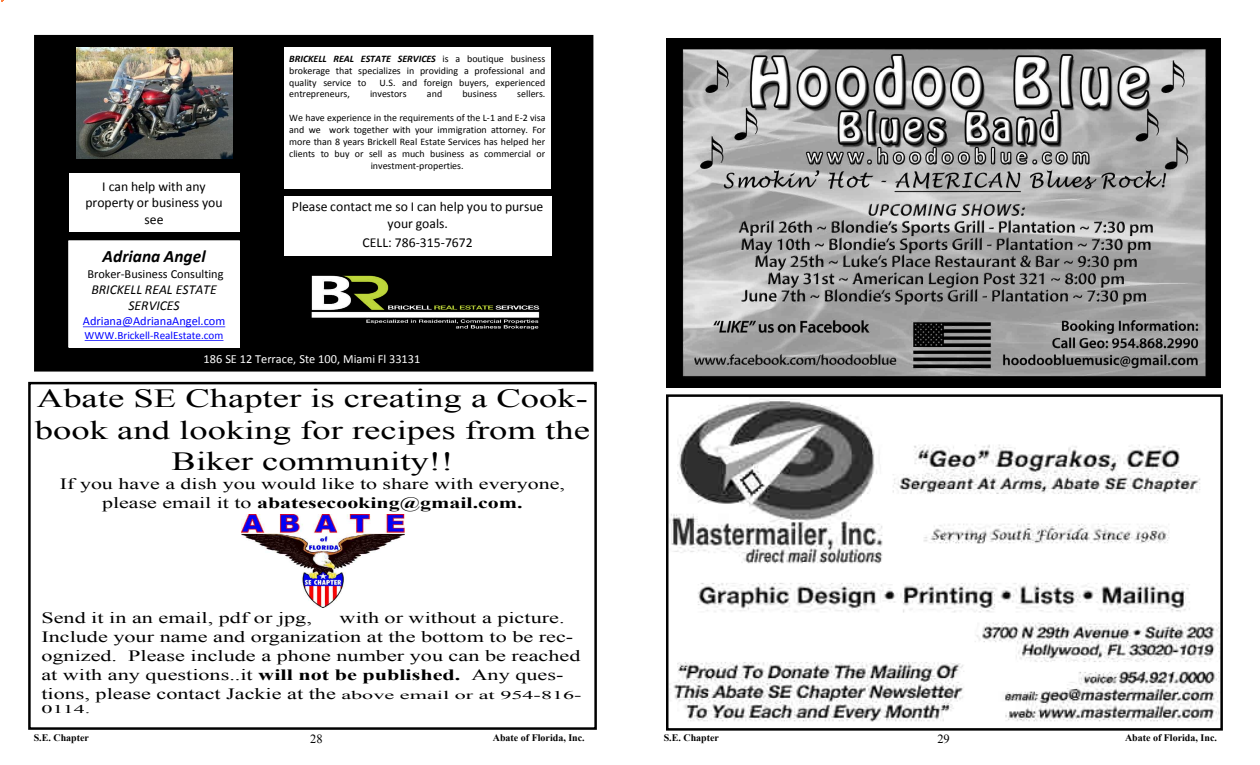
<style>
.page{position:relative;width:1260px;height:765px;background:#fff}
.page>*{position:absolute;margin:0;border:0;box-sizing:border-box;transform-origin:0 0}
.t1{font:26.25px/31.5px "Times New Roman";color:#000;text-align:center;scale:1.4 1}
.t2{font:italic 700 17.38px "Calibri";color:#000}
.t3{font:15.75px/18.9px "Times New Roman";color:#000;scale:1.41 1}
.t4{font:15.75px/18.9px "Times New Roman";color:#000;text-align:center;scale:1.4 1}
.t5{font:13.75px "Calibri";color:#000}
.t6{font:13.62px "Calibri";color:#000}
.t7{font:italic 13.62px/16.4px "Calibri";color:#000;text-align:center}
.t8{font:12.5px "Times New Roman";color:#000}
.t9{font:12.38px "Calibri";color:#fff}
.t10{font:12.38px "Calibri";color:#000}
.t11{font:12.38px "Calibri";color:#00f}
.t12{font:11.75px "Times New Roman";color:#000;scale:1.88 1}
.t13{font:11.12px "Calibri";color:#00f}
.t14{font:10px/11.9px "Calibri";letter-spacing:-.005em;color:#000;text-align:justify}
.t15{font:700 10px "Times New Roman";color:#000}
.s1{font-weight:700;font-style:italic}
.s2{font-weight:700}
.s3{font-size:11.75px}
</style>
<div class="page">
<img style="left:669px;top:399px;width:551px;height:323px">
<div style="left:666px;top:394px;width:557px;height:337px;border:2px solid #000"></div>
<img style="left:241px;top:514px;width:164px;height:93px">
<div style="left:35px;top:36px;width:557px;height:334px;background:#000"></div>
<div style="left:284px;top:47px;width:266px;height:141px;background:#fff"></div>
<div style="left:284px;top:196px;width:267px;height:59px;background:#fff"></div>
<div style="left:69px;top:174px;width:170px;height:58px;background:#fff"></div>
<img style="left:299px;top:255px;width:252px;height:75px">
<img style="left:76px;top:47px;width:156px;height:112px">
<div style="left:69px;top:241px;width:170px;height:106px;background:#fff"></div>
<div style="left:68px;top:240px;width:172px;height:108px;border:1px solid #fff"></div>
<svg style="left:83px;top:326px;width:142px;height:1px"></svg>
<svg style="left:85px;top:340px;width:139px;height:1px"></svg>
<div style="left:34px;top:35px;width:559px;height:337px;border:2px solid #000"></div>
<div style="left:28px;top:382px;width:569px;height:348px;border:2px solid #000"></div>
<img style="left:667px;top:38px;width:553px;height:349px">
<p class="t14" style="left:289px;top:53px;width:258px"><span class="s1">BRICKELL REAL ESTATE SERVICES</span> is a boutique business brokerage that specializes in providing a professional and quality service to</p>
<p class="t14" style="left:380px;top:76px;width:167px">U.S. and foreign buyers, experienced</p>
<p class="t14" style="left:289px;top:88px;width:62px">entrepreneurs,</p>
<p class="t14" style="left:370px;top:88px;width:38px">investors</p>
<p class="t14" style="left:427px;top:88px;width:17px">and</p>
<p class="t14" style="left:462px;top:88px;width:36px">business</p>
<p class="t14" style="left:517px;top:88px;width:30px">sellers.</p>
<p class="t14" style="left:289px;top:112px;width:258px;text-align:center">We have experience in the requirements of the L-1 and E-2 visa and we work together with your immigration attorney. For more than 8 years Brickell Real Estate Services has helped her clients to buy or sell as much business as commercial or investment-properties.</p>
<h3 class="t6" style="left:292px;top:198px;width:253px">Please contact me so I can help you to pursue</h3>
<h3 class="t5" style="left:388px;top:214px;width:62px">your goals.</h3>
<h3 class="t6" style="left:363px;top:234px;width:112px">CELL: 786-315-7672</h3>
<h3 class="t6" style="left:102px;top:178px;width:105px">I can help with any</h3>
<h3 class="t5" style="left:85px;top:194px;width:139px">property or business you</h3>
<h3 class="t6" style="left:145px;top:210px;width:20px">see</h3>
<h2 class="t2" style="left:103px;top:245px;width:104px">Adriana Angel</h2>
<p class="t10" style="left:87px;top:266px;width:138px">Broker-Business Consulting</p>
<h3 class="t7" style="left:91px;top:281px;width:127px">BRICKELL REAL ESTATE<br>SERVICES</h3>
<p class="t11" style="left:83px;top:313px;width:144px">Adriana@AdrianaAngel.com</p>
<p class="t13" style="left:85px;top:328px;width:140px">WWW.Brickell-RealEstate.com</p>
<p class="t9" style="left:204px;top:351px;width:218px">186 SE 12 Terrace, Ste 100, Miami Fl 33131</p>
<h1 class="t1" style="left:35px;top:382px;width:398px">Abate SE Chapter is creating a Cook&shy;book and looking for recipes from the<br>Biker community!!</h1>
<h3 class="t4" style="left:60px;top:474px;width:362px">If you have a dish you would like to share with everyone, please email it to <span class="s2">abatesecooking@gmail.com.</span></h3>
<h3 class="t3" style="left:41px;top:608px;width:193px">Send it in an email, pdf or jpg,</h3>
<p class="t3" style="left:41px;top:608px;width:385px;text-indent:298px">with or without a picture.<br>Include your name and organization at the bottom to be rec&shy;ognized. Please include a phone number you can be reached at with any questions..it <span class="s2">will not be published.</span> Any ques&shy;tions, please contact Jackie at the <span class="s3">above email or at 954-816-</span></p>
<p class="t12" style="left:41px;top:701px;width:28px">0114.</p>
<p class="t15" style="left:34px;top:731px;width:57px">S.E. Chapter</p>
<p class="t8" style="left:310px;top:730px;width:14px">28</p>
<p class="t15" style="left:493px;top:731px;width:93px">Abate of Florida, Inc.</p>
<p class="t15" style="left:664px;top:731px;width:57px">S.E. Chapter</p>
<p class="t8" style="left:937px;top:730px;width:14px">29</p>
<p class="t15" style="left:1125px;top:731px;width:93px">Abate of Florida, Inc.</p>
</div>
